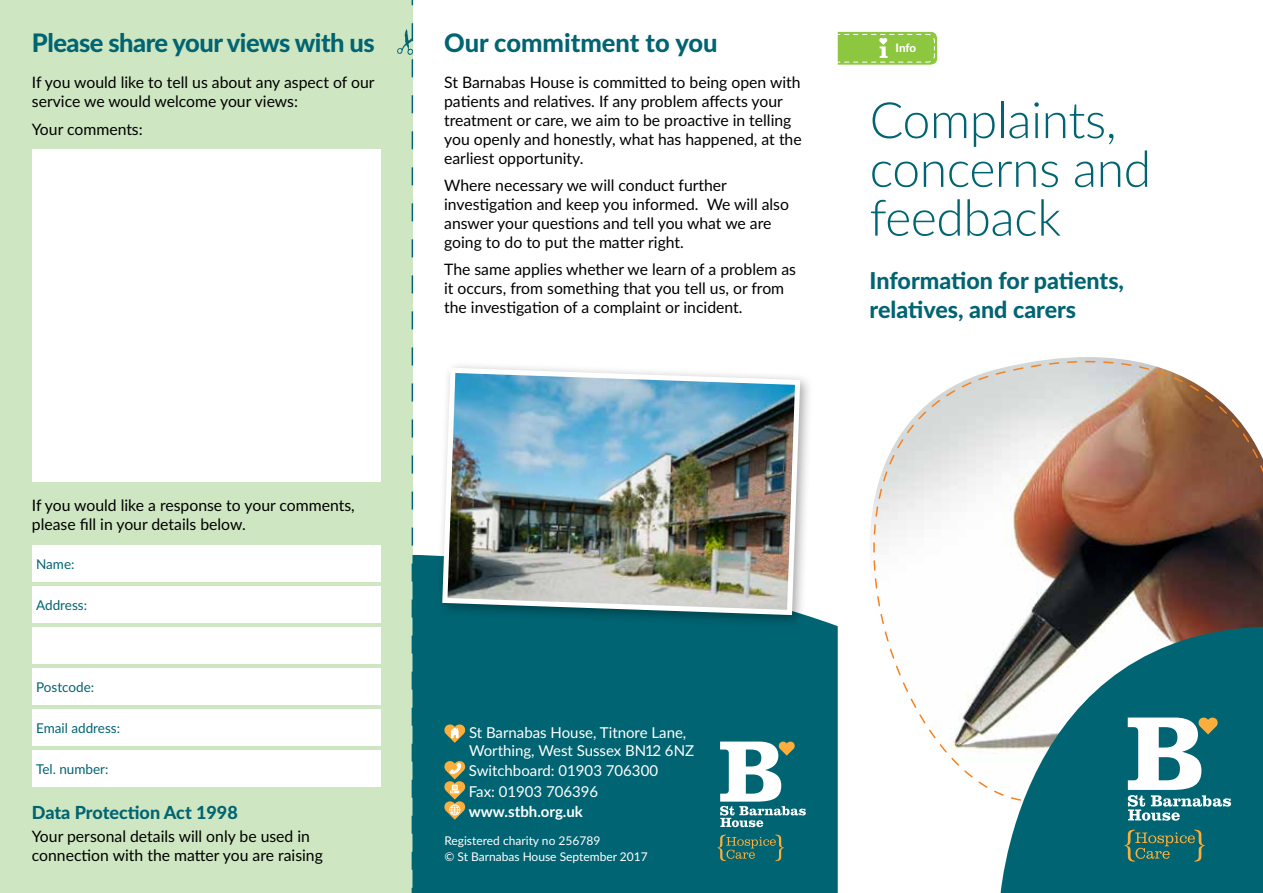
<style>
.page{position:relative;width:1263px;height:893px;background:#fff}
.page>*{position:absolute;margin:0;border:0;box-sizing:border-box;transform-origin:0 0}
.t1{font:300 50.1px/48.8px "Lato";letter-spacing:-.01em;color:#006472}
.t2{font:800 25.5px "Lato";letter-spacing:-.02em;color:#006472}
.t3{font:800 25.5px "Lato";color:#006472}
.t4{font:800 23.25px/28.5px "Lato";color:#006472}
.t5{font:800 18px "Lato";color:#006472}
.t6{font:15.75px/18.9px "Lato";color:#000}
.t7{font:15px/18px "Lato";color:#fff}
.t8{font:700 15px "Lato";color:#fff}
.t9{font:13.5px "Lato";color:#006472}
.t10{font:12px/16.5px "Lato";color:#fff}
.t11{font:800 11.55px "Lato";color:#fff}
</style>
<div class="page">
<svg style="left:870px;top:373px;width:124px;height:415px"></svg>
<img style="left:1012px;top:357px;width:251px;height:270px">
<svg style="left:994px;top:370px;width:46px;height:425px"></svg>
<svg style="left:837px;top:32px;width:100px;height:33px;background:#97ca4f"></svg>
<div style="left:0;top:0;width:412px;height:893px;background:#cee6c1"></div>
<div style="left:413px;top:555px;width:425px;height:338px;background:#006472"></div>
<svg style="left:720px;top:741px;width:86px;height:86px"></svg>
<svg style="left:717px;top:835px;width:67px;height:26px;background:#2f7167"></svg>
<svg style="left:444px;top:724px;width:22px;height:19px"></svg>
<svg style="left:444px;top:760px;width:22px;height:60px"></svg>
<svg style="left:999px;top:627px;width:264px;height:266px;fill:#006472"></svg>
<svg style="left:1128px;top:717px;width:103px;height:104px"></svg>
<svg style="left:1124px;top:830px;width:81px;height:31px;background:#2f7167"></svg>
<div style="left:32px;top:545px;width:349px;height:36px;background:#fff"></div>
<div style="left:32px;top:150px;width:349px;height:332px;background:#fff"></div>
<div style="left:32px;top:668px;width:349px;height:37px;background:#fff"></div>
<div style="left:32px;top:586px;width:349px;height:37px;background:#fff"></div>
<div style="left:32px;top:627px;width:349px;height:37px;background:#fff"></div>
<div style="left:32px;top:709px;width:349px;height:37px;background:#fff"></div>
<div style="left:32px;top:751px;width:349px;height:36px;background:#fff"></div>
<svg style="left:412px;top:0;width:1px;height:893px"></svg>
<img style="left:397px;top:26px;width:17px;height:31px">
<div style="left:435px;top:361px;width:379px;height:268px;background:#000;opacity:.35"></div>
<img style="left:440px;top:365px;width:363px;height:253px">
<h2 class="t2" style="left:32px;top:24px;width:344px">Please share your views with us</h2>
<p class="t6" style="left:32px;top:72px;width:344px">If you would like to tell us about any aspect of our service we would welcome your views:</p>
<p class="t6" style="left:32px;top:119px;width:112px">Your comments:</p>
<h2 class="t3" style="left:444px;top:24px;width:275px">Our commitment to you</h2>
<p class="t6" style="left:444px;top:72px;width:359px">St Barnabas House is committed to being open with patients and relatives. If any problem affects your treatment or care, we aim to be proactive in telling you openly and honestly, what has happened, at the earliest opportunity.</p>
<p class="t6" style="left:444px;top:175px;width:346px">Where necessary we will conduct further investigation and keep you informed. We will also answer your questions and tell you what we are going to do to put the matter right.</p>
<p class="t6" style="left:444px;top:260px;width:353px">The same applies whether we learn of a problem as it occurs, from something that you tell us, or from the investigation of a complaint or incident.</p>
<p class="t11" style="left:896px;top:39px;width:22px">Info</p>
<h1 class="t1" style="left:870px;top:94px;width:283px">Complaints, concerns and feedback</h1>
<h3 class="t4" style="left:870px;top:266px;width:256px">Information for patients, relatives, and carers</h3>
<p class="t6" style="left:32px;top:495px;width:324px">If you would like a response to your comments, please fill in your details below.</p>
<p class="t9" style="left:36px;top:554px;width:40px">Name:</p>
<p class="t9" style="left:36px;top:595px;width:52px">Address:</p>
<p class="t9" style="left:36px;top:677px;width:60px">Postcode:</p>
<p class="t9" style="left:36px;top:719px;width:85px">Email address:</p>
<p class="t9" style="left:36px;top:760px;width:74px">Tel. number:</p>
<p class="t5" style="left:32px;top:799px;width:207px">Data Protection Act 1998</p>
<p class="t6" style="left:32px;top:826px;width:293px">Your personal details will only be used in connection with the matter you are raising</p>
<p class="t7" style="left:469px;top:723px;width:227px">St Barnabas House, Titnore Lane,<br>Worthing, West Sussex BN12 6NZ</p>
<p class="t7" style="left:469px;top:760px;width:191px;line-height:20.1px">Switchboard: 01903 706300<br>Fax: 01903 706396</p>
<p class="t8" style="left:469px;top:800px;width:116px">www.stbh.org.uk</p>
<p class="t10" style="left:444px;top:831px;width:205px">Registered charity no 256789<br>© St Barnabas House September 2017</p>
</div>
